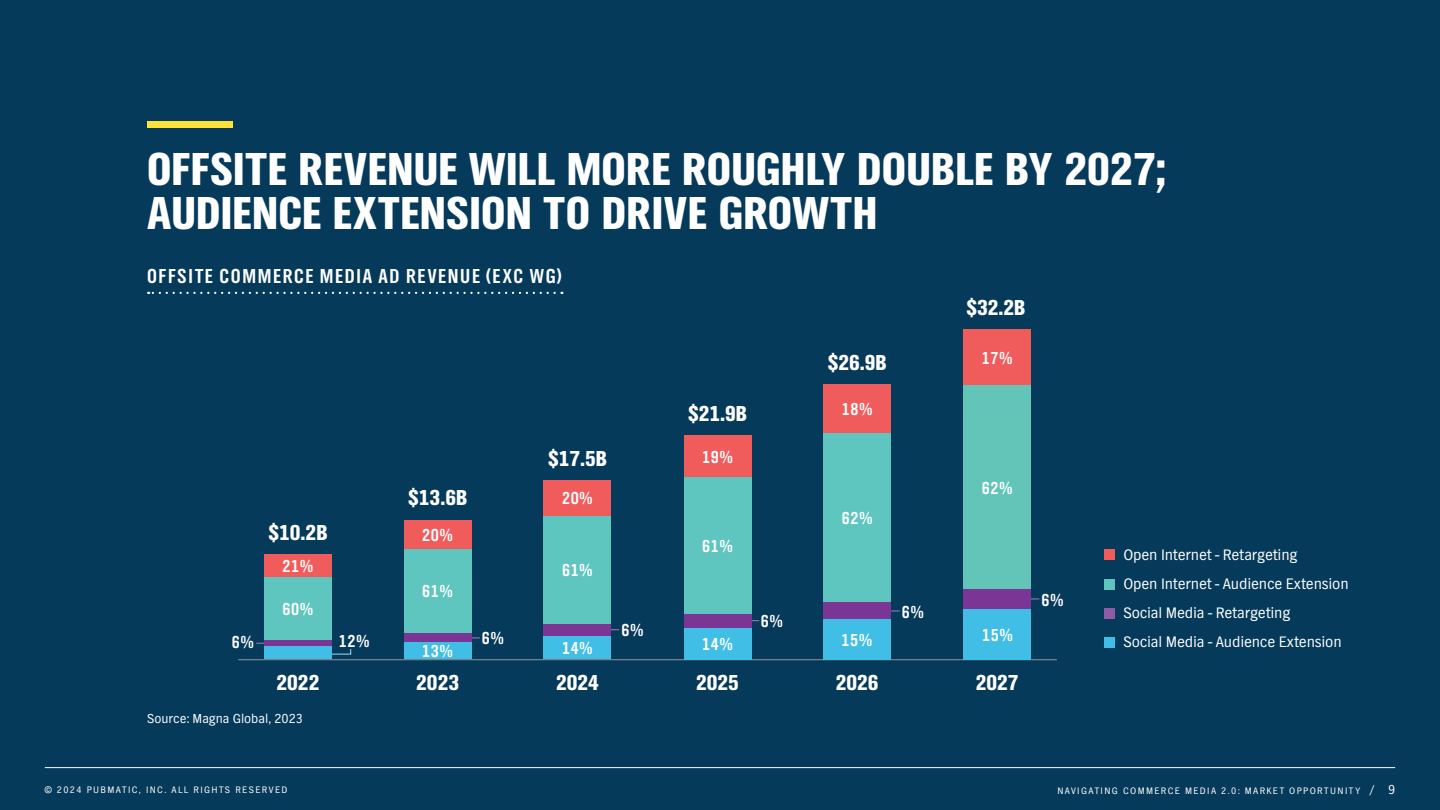
<style>
.page{position:relative;width:1440px;height:810px;background:#063a5a}
.page>*{position:absolute;margin:0;border:0;box-sizing:border-box;transform-origin:0 0}
.t1{font:48px/43.5px "TV Nord EF Black Con";letter-spacing:.005em;color:#fff}
.t2{font:22.5px "TV Nord EF Black Con";color:#fff}
.t3{font:22.5px "TV Nord EF Black Con";color:#fff}
.t4{font:21px "TV Nord EF Bold Con";letter-spacing:.08em;color:#fff}
.t5{font:18px "TV Nord EF Bold Con";letter-spacing:.03em;color:#fff}
.t6{font:15.75px/29.1px "TV Nord EF";letter-spacing:-.01em;color:#fff}
.t7{font:13.5px "TV Nord EF";color:#fff}
.t8{font:9.75px "TV Nord EF";letter-spacing:.14em;color:#fff}
.s1{font-size:11.25px}
.s2{font-size:13.5px}
</style>
<div class="page">
<div style="left:147px;top:122px;width:86px;height:6px;background:#ffe23a"></div>
<hr style="left:238px;top:659px;width:819px;height:1px;background:#939598">
<div style="left:1104px;top:579px;width:11px;height:11px;background:#5fc5bf"></div>
<div style="left:1104px;top:549px;width:11px;height:11px;background:#f05c5c"></div>
<div style="left:1104px;top:608px;width:11px;height:11px;background:#8f5ba6"></div>
<div style="left:1104px;top:637px;width:11px;height:11px;background:#41bee5"></div>
<div style="left:963px;top:385px;width:68px;height:205px;background:#62c5b7"></div>
<div style="left:963px;top:329px;width:68px;height:56px;background:#f05c5c"></div>
<div style="left:264px;top:577px;width:68px;height:63px;background:#5fc5bf"></div>
<div style="left:404px;top:641px;width:67px;height:18px;background:#41bee5"></div>
<div style="left:404px;top:548px;width:67px;height:85px;background:#5fc5bf"></div>
<div style="left:544px;top:635px;width:67px;height:24px;background:#41bee5"></div>
<div style="left:544px;top:515px;width:67px;height:109px;background:#5fc5bf"></div>
<div style="left:684px;top:628px;width:67px;height:31px;background:#41bee5"></div>
<div style="left:684px;top:477px;width:67px;height:137px;background:#5fc5bf"></div>
<div style="left:823px;top:619px;width:68px;height:40px;background:#41bee5"></div>
<div style="left:823px;top:433px;width:68px;height:169px;background:#5fc5bf"></div>
<div style="left:823px;top:384px;width:68px;height:49px;background:#f05c5c"></div>
<div style="left:684px;top:435px;width:67px;height:42px;background:#f05c5c"></div>
<div style="left:544px;top:480px;width:67px;height:35px;background:#f05c5c"></div>
<div style="left:404px;top:520px;width:67px;height:28px;background:#f05c5c"></div>
<svg style="left:332px;top:649px;width:19px;height:6px"></svg>
<div style="left:963px;top:609px;width:68px;height:50px;background:#41bee5"></div>
<div style="left:963px;top:590px;width:68px;height:19px;background:#7b3595"></div>
<div style="left:823px;top:602px;width:68px;height:17px;background:#7b3595"></div>
<div style="left:404px;top:633px;width:67px;height:8px;background:#7b3595"></div>
<div style="left:264px;top:640px;width:68px;height:7px;background:#7b3595"></div>
<div style="left:684px;top:614px;width:67px;height:14px;background:#7b3595"></div>
<div style="left:544px;top:624px;width:67px;height:11px;background:#7b3595"></div>
<div style="left:264px;top:647px;width:68px;height:12px;background:#41bee5"></div>
<div style="left:264px;top:554px;width:68px;height:23px;background:#f05c5c"></div>
<svg style="left:148px;top:292px;width:407px;height:2px"></svg>
<hr style="left:45px;top:767px;width:1350px;height:1px;background:#fff">
<h1 class="t1" style="left:147px;top:148px;width:1020px">OFFSITE REVENUE WILL MORE ROUGHLY DOUBLE BY 2027;<br>AUDIENCE EXTENSION TO DRIVE GROWTH</h1>
<h3 class="t4" style="left:147px;top:263px;width:416px">OFFSITE COMMERCE MEDIA AD REVENUE (EXC WG)</h3>
<h2 class="t2" style="left:269px;top:520px;width:60px">$10.2B</h2>
<p class="t5" style="left:283px;top:555px;width:32px">21%</p>
<h2 class="t2" style="left:408px;top:485px;width:60px">$13.6B</h2>
<p class="t5" style="left:422px;top:524px;width:32px">20%</p>
<p class="t5" style="left:422px;top:581px;width:32px">61%</p>
<h2 class="t2" style="left:548px;top:446px;width:60px">$17.5B</h2>
<p class="t5" style="left:562px;top:488px;width:32px">20%</p>
<p class="t5" style="left:562px;top:560px;width:32px">61%</p>
<h2 class="t2" style="left:688px;top:401px;width:60px">$21.9B</h2>
<p class="t5" style="left:702px;top:446px;width:32px">19%</p>
<p class="t5" style="left:702px;top:536px;width:32px">61%</p>
<h2 class="t2" style="left:828px;top:350px;width:60px">$26.9B</h2>
<p class="t5" style="left:842px;top:399px;width:32px">18%</p>
<p class="t5" style="left:842px;top:508px;width:32px">62%</p>
<h2 class="t2" style="left:966px;top:295px;width:60px">$32.2B</h2>
<p class="t5" style="left:982px;top:347px;width:32px">17%</p>
<p class="t5" style="left:982px;top:477px;width:32px">62%</p>
<p class="t5" style="left:232px;top:631px;width:24px">6%</p>
<p class="t5" style="left:282px;top:599px;width:32px">60%</p>
<p class="t5" style="left:339px;top:630px;width:32px">12%</p>
<p class="t5" style="left:422px;top:640px;width:32px">13%</p>
<p class="t5" style="left:482px;top:628px;width:24px">6%</p>
<p class="t5" style="left:902px;top:601px;width:24px">6%</p>
<p class="t5" style="left:761px;top:611px;width:24px">6%</p>
<p class="t5" style="left:621px;top:619px;width:24px">6%</p>
<p class="t5" style="left:982px;top:624px;width:32px">15%</p>
<p class="t5" style="left:562px;top:638px;width:32px">14%</p>
<p class="t5" style="left:702px;top:634px;width:32px">14%</p>
<p class="t5" style="left:841px;top:629px;width:32px">15%</p>
<h2 class="t3" style="left:277px;top:670px;width:44px">2022</h2>
<h2 class="t3" style="left:416px;top:670px;width:44px">2023</h2>
<h2 class="t3" style="left:556px;top:670px;width:44px">2024</h2>
<h2 class="t3" style="left:696px;top:670px;width:44px">2025</h2>
<h2 class="t3" style="left:836px;top:670px;width:44px">2026</h2>
<h2 class="t3" style="left:976px;top:670px;width:44px">2027</h2>
<p class="t7" style="left:147px;top:711px;width:157px">Source: Magna Global, 2023</p>
<p class="t5" style="left:1041px;top:589px;width:24px">6%</p>
<p class="t6" style="left:1123px;top:540px;width:176px">Open Internet - Retargeting</p>
<p class="t6" style="left:1123px;top:569px;width:227px">Open Internet - Audience Extension</p>
<p class="t6" style="left:1123px;top:598px;width:220px">Social Media - Retargeting<br>Social Media - Audience Extension</p>
<p class="t8" style="left:45px;top:784px;width:244px">© 2024 PUBMATIC, INC. ALL RIGHTS RESERVED</p>
<p class="t8" style="left:1057px;top:785px;width:339px">NAVIGATING COMMERCE MEDIA 2.0: MARKET OPPORTUNITY <span class="s1">/</span> <span class="s2">9</span></p>
</div>
